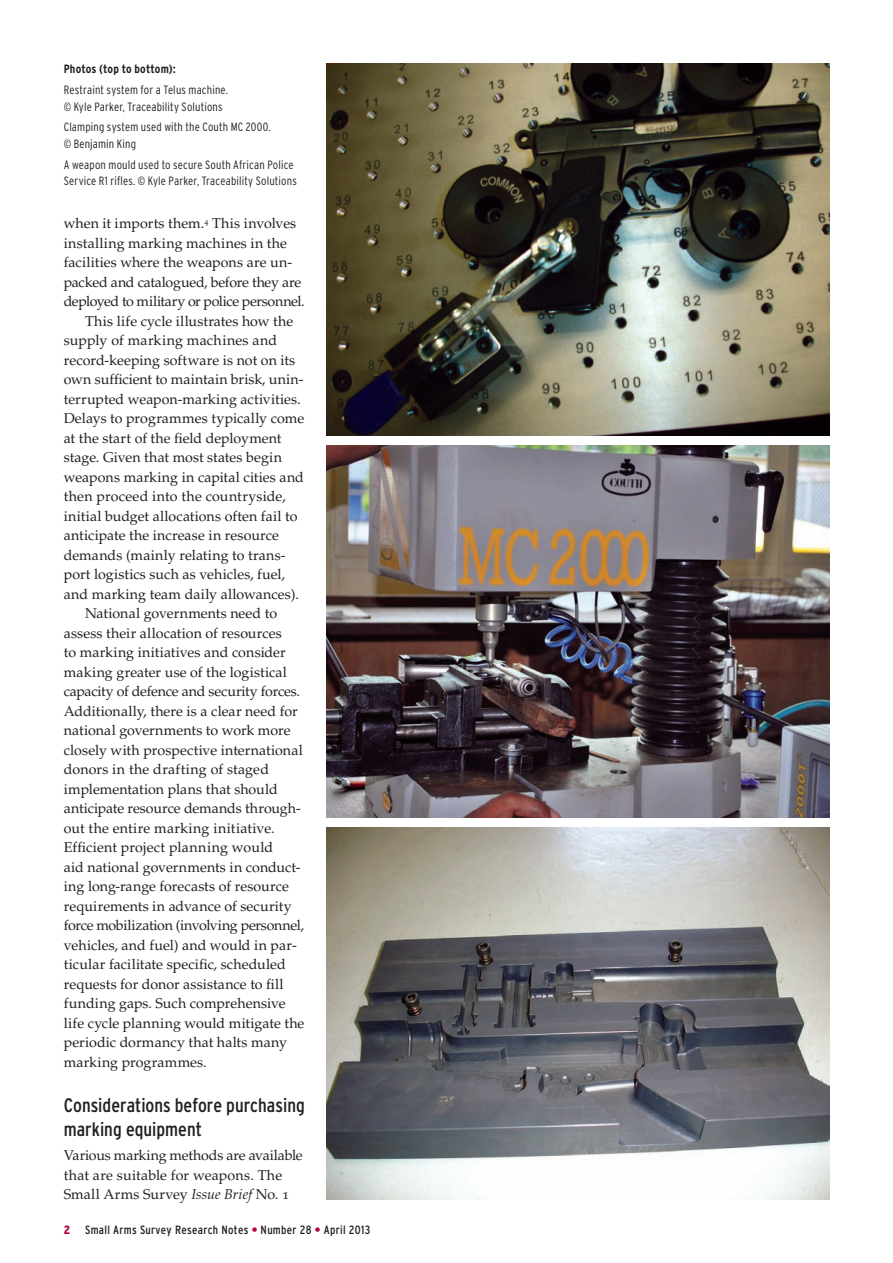
<style>
.page{position:relative;width:893px;height:1263px;background:#fff}
.page>*{position:absolute;margin:0;border:0;box-sizing:border-box;transform-origin:0 0}
.t1{font:condensed 19.5px/24px "Interstate";color:#231f20}
.t2{font:14.25px/19.5px "Palatino";color:#231f20}
.t3{font:14.25px "Palatino";letter-spacing:-.025em;color:#231f20}
.t4{font:14.25px "Palatino";letter-spacing:-.03em;color:#231f20}
.t5{font:14.25px "Palatino";letter-spacing:-.02em;color:#231f20}
.t6{font:14.25px "Palatino";letter-spacing:.02em;color:#231f20}
.t7{font:300 condensed 12px/16.5px "Interstate";letter-spacing:.015em;color:#231f20}
.t8{font:condensed 12px "Interstate";letter-spacing:.025em;color:#231f20}
.t9{font:700 condensed 12px "Interstate";letter-spacing:.01em;color:#231f20}
.s1{font-style:italic}
.s2{font-family:"Palatino SC"}
.s3{font-weight:900;color:#b30437}
</style>
<div class="page">
<img style="left:326px;top:64px;width:503px;height:371px">
<img style="left:326px;top:446px;width:503px;height:371px">
<img style="left:326px;top:828px;width:503px;height:371px">
<p class="t9" style="left:64px;top:63px;width:114px">Photos (top to bottom):</p>
<p class="t7" style="left:64px;top:82px;width:166px">Restraint system for a Telus machine. © Kyle Parker, Traceability Solutions</p>
<p class="t7" style="left:64px;top:119px;width:208px">Clamping system used with the Couth MC 2000. © Benjamin King</p>
<p class="t7" style="left:64px;top:156px;width:235px">A weapon mould used to secure South African Police<br>Service R1 rifles. © Kyle Parker, Traceability Solutions</p>
<p class="t2" style="left:64px;top:214px;width:234px">when it imports them.<sup>4</sup> This involves</p>
<p class="t2" style="left:64px;top:234px;width:225px">installing marking machines in the</p>
<p class="t2" style="left:64px;top:253px;width:230px">facilities where the weapons are un-</p>
<p class="t2" style="left:64px;top:273px;width:239px">packed and catalogued, before they are</p>
<p class="t4" style="left:64px;top:293px;width:242px">deployed to military or police personnel.</p>
<p class="t2" style="left:85px;top:312px;width:210px">This life cycle illustrates how the</p>
<p class="t2" style="left:64px;top:331px;width:215px">supply of marking machines and</p>
<p class="t2" style="left:64px;top:351px;width:233px">record-keeping software is not on its</p>
<p class="t2" style="left:64px;top:370px;width:241px">own sufficient to maintain brisk, unin-</p>
<p class="t2" style="left:64px;top:390px;width:238px">terrupted weapon-marking activities.</p>
<p class="t2" style="left:64px;top:409px;width:242px">Delays to programmes typically come</p>
<p class="t2" style="left:64px;top:429px;width:219px">at the start of the field deployment</p>
<p class="t2" style="left:64px;top:448px;width:220px">stage. Given that most states begin</p>
<p class="t2" style="left:64px;top:468px;width:242px">weapons marking in capital cities and</p>
<p class="t2" style="left:64px;top:487px;width:223px">then proceed into the countryside,</p>
<p class="t2" style="left:64px;top:507px;width:235px">initial budget allocations often fail to</p>
<p class="t2" style="left:64px;top:526px;width:217px">anticipate the increase in resource</p>
<p class="t2" style="left:64px;top:545px;width:223px">demands (mainly relating to trans-</p>
<p class="t2" style="left:64px;top:565px;width:223px">port logistics such as vehicles, fuel,</p>
<p class="t2" style="left:64px;top:584px;width:237px">and marking team daily allowances).</p>
<p class="t2" style="left:85px;top:604px;width:194px">National governments need to</p>
<p class="t2" style="left:64px;top:623px;width:220px">assess their allocation of resources</p>
<p class="t2" style="left:64px;top:643px;width:223px">to marking initiatives and consider</p>
<p class="t2" style="left:64px;top:662px;width:225px">making greater use of the logistical</p>
<p class="t5" style="left:64px;top:683px;width:238px">capacity of defence and security forces.</p>
<p class="t2" style="left:64px;top:701px;width:235px">Additionally, there is a clear need for</p>
<p class="t2" style="left:64px;top:721px;width:228px">national governments to work more</p>
<p class="t2" style="left:64px;top:740px;width:241px">closely with prospective international</p>
<p class="t2" style="left:64px;top:760px;width:207px">donors in the drafting of staged</p>
<p class="t2" style="left:64px;top:779px;width:216px">implementation plans that should</p>
<p class="t2" style="left:64px;top:799px;width:238px">anticipate resource demands through-</p>
<p class="t6" style="left:64px;top:820px;width:212px">out the entire marking initiative.</p>
<p class="t2" style="left:64px;top:838px;width:211px">Efficient project planning would</p>
<p class="t2" style="left:64px;top:857px;width:238px">aid national governments in conduct-</p>
<p class="t2" style="left:64px;top:877px;width:227px">ing long-range forecasts of resource</p>
<p class="t2" style="left:64px;top:896px;width:229px">requirements in advance of security</p>
<p class="t3" style="left:64px;top:917px;width:242px">force mobilization (involving personnel,</p>
<p class="t2" style="left:64px;top:935px;width:234px">vehicles, and fuel) and would in par-</p>
<p class="t2" style="left:64px;top:955px;width:223px">ticular facilitate specific, scheduled</p>
<p class="t2" style="left:64px;top:974px;width:221px">requests for donor assistance to fill</p>
<p class="t2" style="left:64px;top:994px;width:224px">funding gaps. Such comprehensive</p>
<p class="t2" style="left:64px;top:1013px;width:242px">life cycle planning would mitigate the</p>
<p class="t2" style="left:64px;top:1033px;width:225px">periodic dormancy that halts many</p>
<p class="t2" style="left:64px;top:1052px;width:144px">marking programmes.</p>
<h1 class="t1" style="left:64px;top:1093px;width:242px">Considerations before purchasing marking equipment</h1>
<p class="t2" style="left:64px;top:1146px;width:240px">Various marking methods are available that are suitable for weapons. The<br>Small Arms Survey <span class="s1">Issue Brief</span> No. <span class="s2">1</span></p>
<p class="t8" style="left:64px;top:1223px;width:308px"><span class="s3">2</span> Small Arms Survey Research Notes <span class="s3">•</span> Number 28 <span class="s3">•</span> April 2013</p>
</div>
